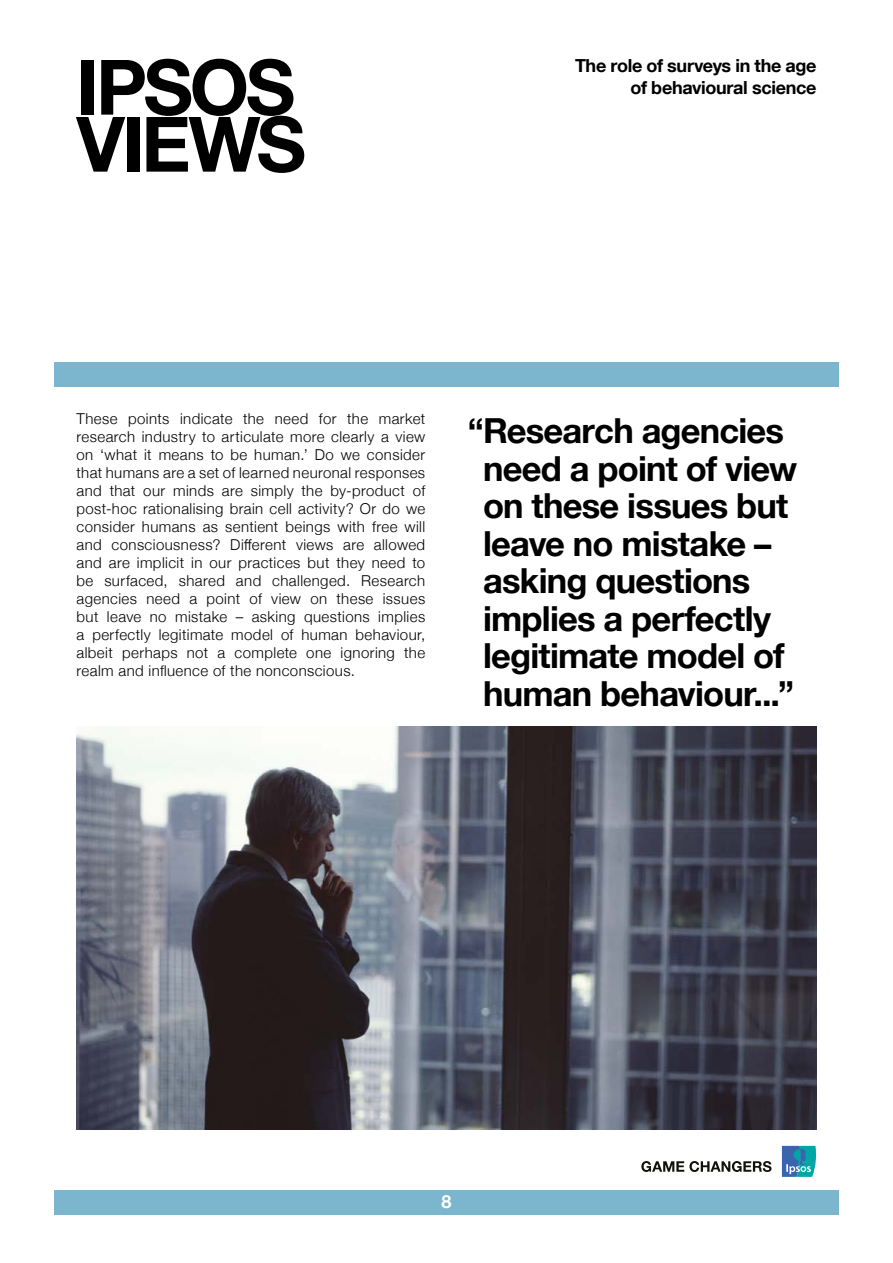
<style>
.page{position:relative;width:893px;height:1263px;background:#fff}
.page>*{position:absolute;margin:0;border:0;box-sizing:border-box;transform-origin:0 0}
.t1{font:700 76.5px/57px "Helvetica Neue LT Com";letter-spacing:-.045em;color:#000}
.t2{font:700 34.5px/37.5px "Helvetica Neue";letter-spacing:-.02em;color:#000}
.t3{font:700 18px/21.6px "Helvetica Neue LT Com";letter-spacing:-.02em;color:#000;text-align:right}
.t4{font:700 18px "Helvetica Neue LT Com";color:#fff}
.t5{font:300 15px/18px "Helvetica Neue";letter-spacing:.025em;color:#000;text-align:justify}
</style>
<div class="page">
<svg style="left:782px;top:1146px;width:34px;height:31px"></svg>
<svg style="left:641px;top:1161px;width:130px;height:11px"></svg>
<div style="left:54px;top:1190px;width:785px;height:25px;background:#7bb6ce"></div>
<div style="left:54px;top:362px;width:785px;height:25px;background:#7bb6ce"></div>
<img style="left:77px;top:727px;width:739px;height:402px">
<h1 class="t1" style="left:76px;top:57px;width:231px">IPSOS<br>VIEWS</h1>
<p class="t3" style="left:575px;top:55px;width:243px">The role of surveys in the age of behavioural science</p>
<p class="t5" style="left:77px;top:409px;width:350px">These points indicate the need for the market research industry to articulate more clearly a view on ‘what it means to be human.’ Do we consider that humans are a set of learned neuronal responses and that our minds are simply the by-product of post-hoc rationalising brain cell activity? Or do we consider humans as sentient beings with free will and consciousness? Different views are allowed and are implicit in our practices but they need to be surfaced, shared and challenged. Research agencies need a point of view on these issues but leave no mistake – asking questions implies a perfectly legitimate model of human behaviour, albeit perhaps not a complete one ignoring the realm and influence of the nonconscious.</p>
<h2 class="t2" style="left:483px;top:413px;width:316px;text-indent:-15px">“Research agencies need a point of view on these issues but leave no mistake – asking questions implies a perfectly legitimate model of human behaviour...”</h2>
<p class="t4" style="left:441px;top:1190px;width:12px">8</p>
</div>
